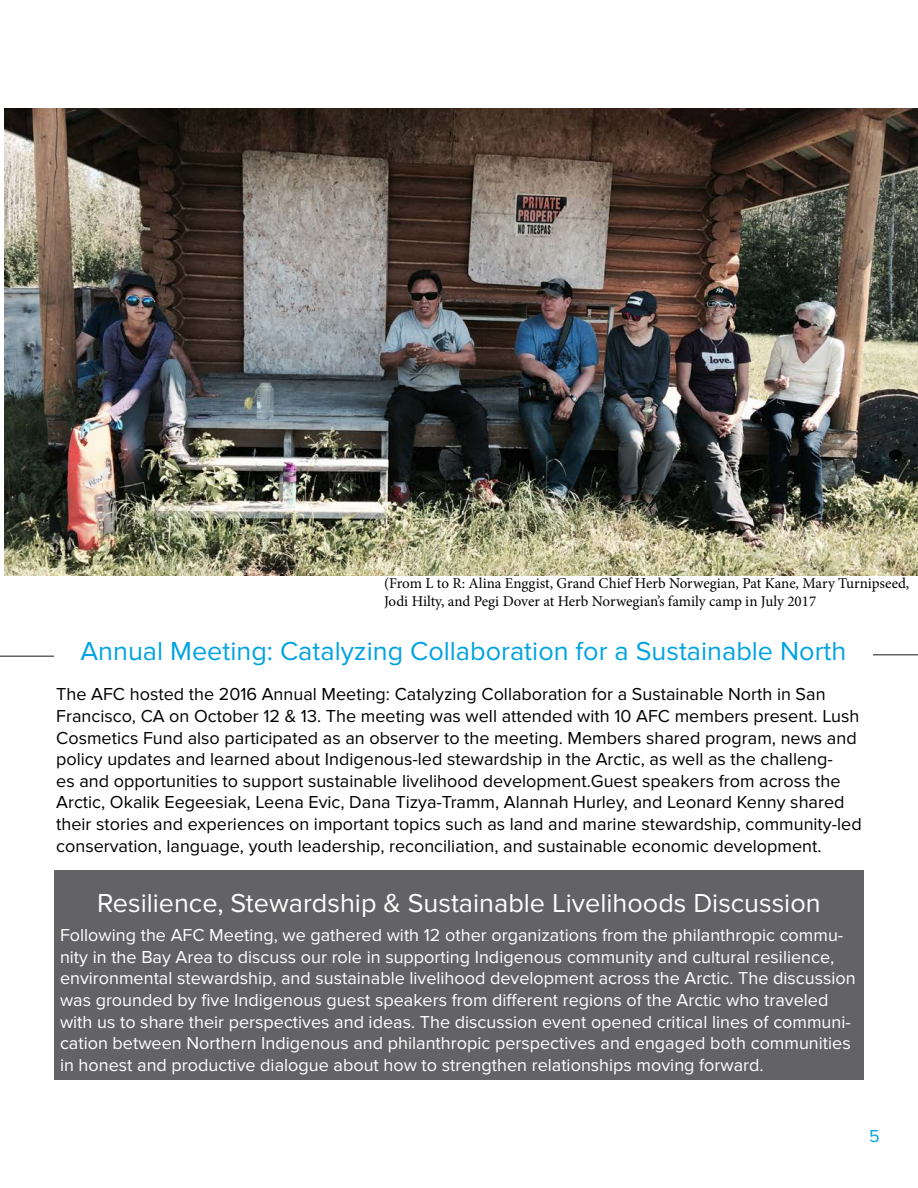
<style>
.page{position:relative;width:918px;height:1188px;background:#fff}
.page>*{position:absolute;margin:0;border:0;box-sizing:border-box;transform-origin:0 0}
.Headers{font:27px "Proxima Nova";color:#00a3e1}
.Headers-2{font:27px "Proxima Nova";color:#fff}
.Body_Text{font:18px/21.6px "Proxima Nova";color:#000}
.Body_Text-2{font:18px/21.6px "Proxima Nova";color:#fff}
.t1{font:18px "Proxima Nova";color:#00a3e1}
.Photo_Credits{font:15px/18px "Minion Pro";color:#000}
</style>
<div class="page">
<div style="left:54px;top:870px;width:810px;height:210px;background:#636366"></div>
<hr style="left:0;top:655px;width:54px;height:2px;background:#636366">
<hr style="left:873px;top:654px;width:45px;height:1px;background:#636366">
<img style="left:4px;top:108px;width:914px;height:468px">
<p class="Photo_Credits" style="left:384px;top:575px;width:527px">(From L to R: Alina Enggist, Grand Chief Herb Norwegian, Pat Kane, Mary Turnipseed,<br>Jodi Hilty, and Pegi Dover at Herb Norwegian’s family camp in July 2017</p>
<p class="Headers" style="left:81px;top:636px;width:767px">Annual Meeting: Catalyzing Collaboration for a Sustainable North</p>
<p class="Body_Text" style="left:56px;top:684px;width:807px">The AFC hosted the 2016 Annual Meeting: Catalyzing Collaboration for a Sustainable North in San Francisco, CA on October 12 &amp; 13. The meeting was well attended with 10 AFC members present. Lush Cosmetics Fund also participated as an observer to the meeting. Members shared program, news and policy updates and learned about Indigenous-led stewardship in the Arctic, as well as the challeng-<br>es and opportunities to support sustainable livelihood development.Guest speakers from across the Arctic, Okalik Eegeesiak, Leena Evic, Dana Tizya-Tramm, Alannah Hurley, and Leonard Kenny shared their stories and experiences on important topics such as land and marine stewardship, community-led conservation, language, youth leadership, reconciliation, and sustainable economic development.</p>
<p class="Headers-2" style="left:97px;top:888px;width:725px">Resilience, Stewardship &amp; Sustainable Livelihoods Discussion</p>
<p class="Body_Text-2" style="left:60px;top:925px;width:797px">Following the AFC Meeting, we gathered with 12 other organizations from the philanthropic commu&shy;nity in the Bay Area to discuss our role in supporting Indigenous community and cultural resilience, environmental stewardship, and sustainable livelihood development across the Arctic. The discussion was grounded by five Indigenous guest speakers from different regions of the Arctic who traveled with us to share their perspectives and ideas. The discussion event opened critical lines of communi&shy;cation between Northern Indigenous and philanthropic perspectives and engaged both communities in honest and productive dialogue about how to strengthen relationships moving forward.</p>
<p class="t1" style="left:869px;top:1126px;width:12px">5</p>
</div>
